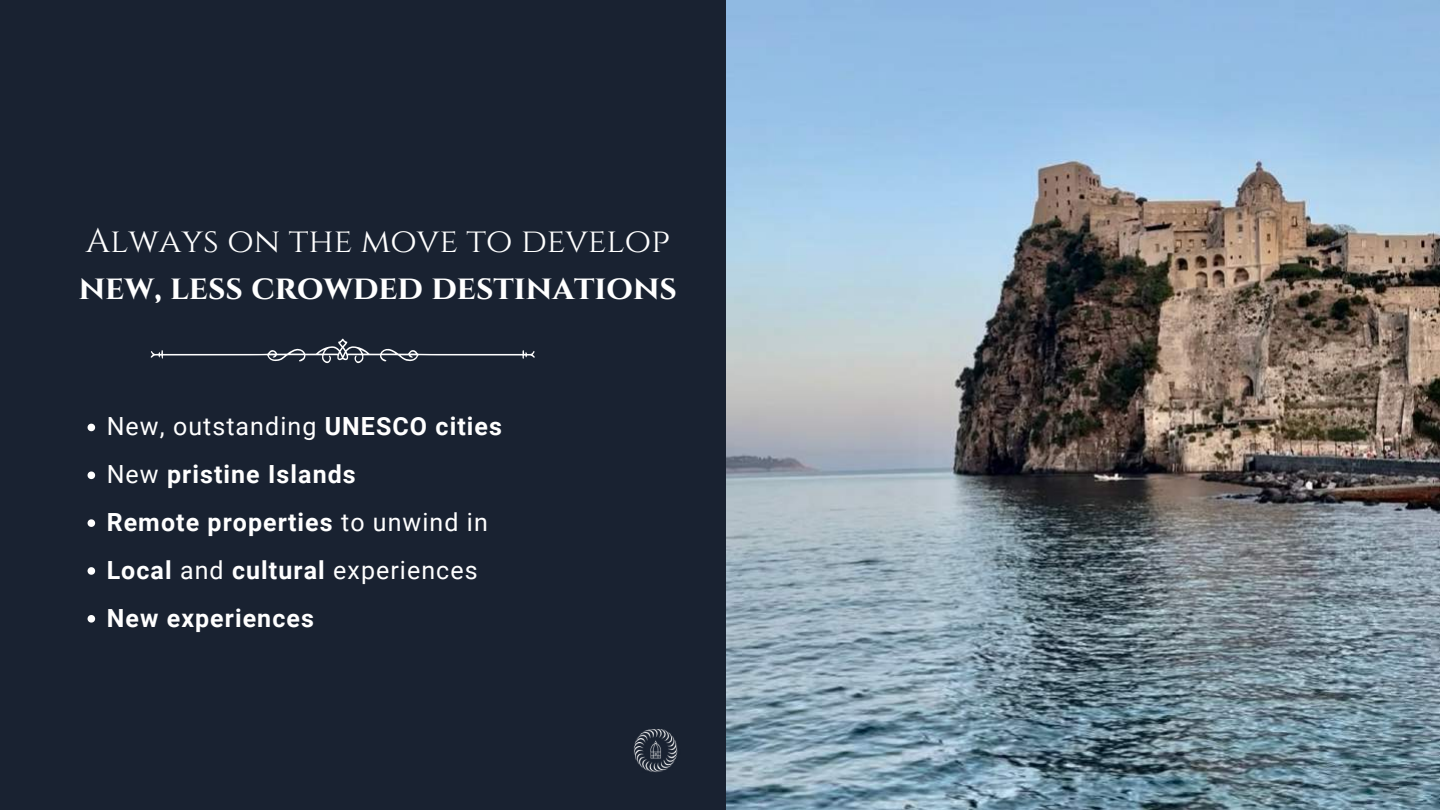
<style>
.page{position:relative;width:1440px;height:810px;background:#192231}
.page>*{position:absolute;margin:0;border:0;box-sizing:border-box;transform-origin:0 0}
.t1{font:700 34px "Cinzel";color:#fff}
.t2{font:34px "Cinzel";color:#fff}
.t3{font:700 25px/47.8px "Roboto";letter-spacing:.045em;color:#fff}
.s1{font-weight:400}
</style>
<div class="page">
<img style="left:726px;top:0;width:714px;height:810px">
<svg style="left:88px;top:424px;width:7px;height:7px"></svg>
<svg style="left:88px;top:472px;width:7px;height:7px"></svg>
<svg style="left:88px;top:519px;width:7px;height:8px"></svg>
<svg style="left:88px;top:567px;width:7px;height:8px"></svg>
<svg style="left:88px;top:615px;width:7px;height:8px"></svg>
<svg style="left:151px;top:338px;width:384px;height:25px"></svg>
<img style="left:633px;top:729px;width:45px;height:43px">
<h1 class="t2" style="left:86px;top:219px;width:585px">Always on the move to develop</h1>
<h1 class="t1" style="left:79px;top:266px;width:600px">NEW, LESS CROWDED DESTINATIONS</h1>
<p class="t3" style="left:107px;top:403px;width:397px"><span class="s1">New, outstanding</span> UNESCO cities<br><span class="s1">New</span> pristine Islands<br>Remote properties <span class="s1">to unwind in<br></span>Local <span class="s1">and</span> cultural <span class="s1">experiences<br></span>New experiences</p>
</div>
